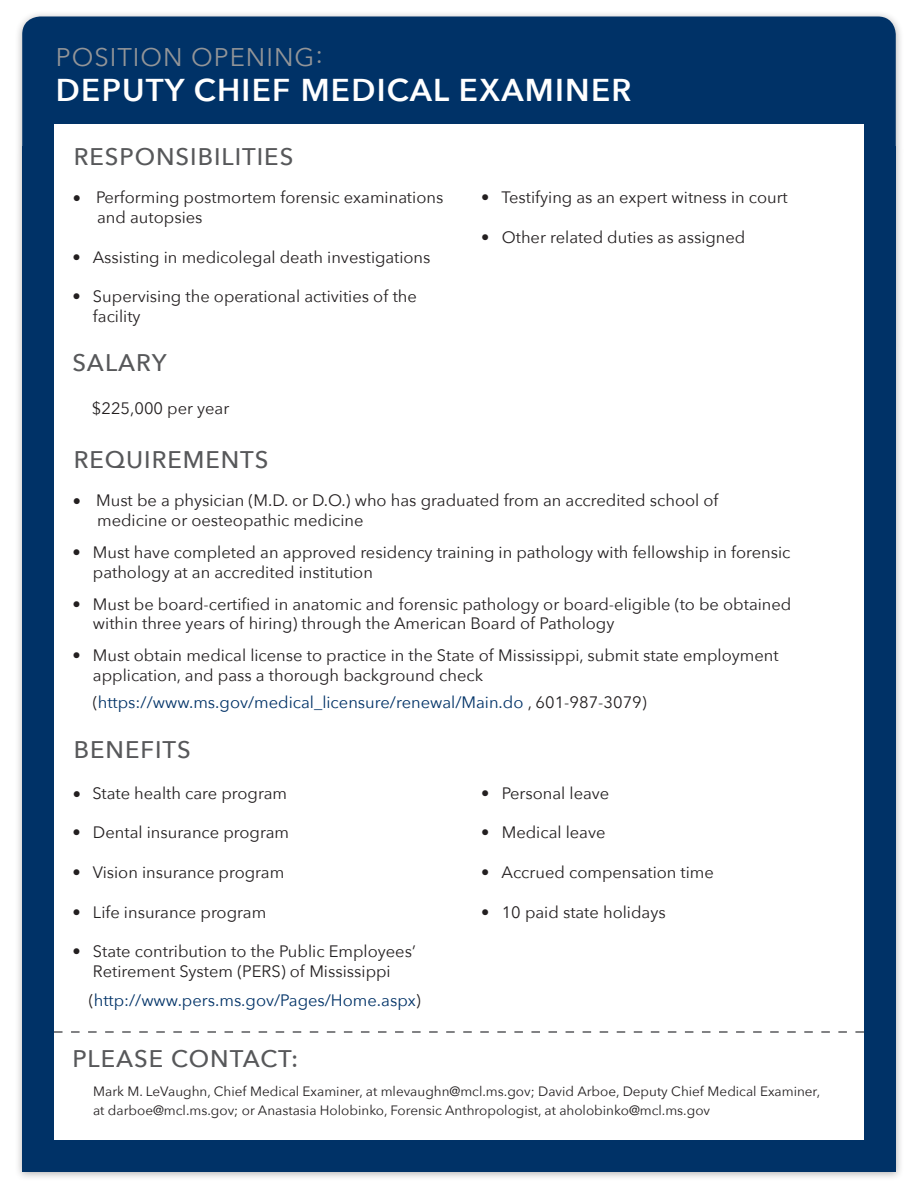
<style>
.page{position:relative;width:918px;height:1188px;background:#fff}
.page>*{position:absolute;margin:0;border:0;box-sizing:border-box;transform-origin:0 0}
.t1{font:600 31.5px "Avenir Next";letter-spacing:.04em;color:#fff}
.t2{font:25.5px "Avenir Next";letter-spacing:.04em;color:#939598}
.t3{font:500 24px "Avenir Next";letter-spacing:.04em;color:#57585a}
.t4{font:16.5px "Avenir Next";color:#231f20}
.t5{font:16.5px "Avenir Next";color:#003267}
.t6{font:13.5px/19.5px "Avenir Next";color:#231f20}
.s1{font-family:"Minion Pro";font-size:22.5px}
.s2{color:#231f20}
</style>
<div class="page">
<div style="left:14px;top:10px;width:890px;height:1171px;background:#231f20;opacity:.35"></div>
<div style="left:22px;top:16px;width:874px;height:347px;background:#003267;border-radius:18px"></div>
<div style="left:22px;top:146px;width:874px;height:1026px;background:#003267"></div>
<div style="left:54px;top:124px;width:810px;height:1016px;background:#fff"></div>
<svg style="left:54px;top:1031px;width:810px;height:2px"></svg>
<p class="t2" style="left:56px;top:36px;width:269px">POSITION OPENING:</p>
<p class="t1" style="left:56px;top:63px;width:577px">DEPUTY CHIEF MEDICAL EXAMINER</p>
<p class="t3" style="left:74px;top:136px;width:221px">RESPONSIBILITIES</p>
<p class="t4" style="left:72px;top:184px;width:372px"><span class="s1">•</span> Performing postmortem forensic examinations</p>
<p class="t4" style="left:97px;top:203px;width:107px">and autopsies</p>
<p class="t4" style="left:72px;top:243px;width:360px">• Assisting in medicolegal death investigations</p>
<p class="t4" style="left:72px;top:283px;width:346px">• Supervising the operational activities of the</p>
<p class="t4" style="left:93px;top:302px;width:49px">facility</p>
<p class="t3" style="left:72px;top:342px;width:96px">SALARY</p>
<p class="t4" style="left:92px;top:394px;width:139px">$225,000 per year</p>
<p class="t4" style="left:481px;top:184px;width:308px">• Testifying as an expert witness in court</p>
<p class="t4" style="left:481px;top:223px;width:266px">• Other related duties as assigned</p>
<p class="t3" style="left:74px;top:439px;width:196px">REQUIREMENTS</p>
<p class="t4" style="left:72px;top:487px;width:648px"><span class="s1">•</span> Must be a physician (M.D. or D.O.) who has graduated from an accredited school of</p>
<p class="t4" style="left:97px;top:506px;width:268px">medicine or oesteopathic medicine</p>
<p class="t4" style="left:72px;top:538px;width:720px">• Must have completed an approved residency training in pathology with fellowship in forensic</p>
<p class="t4" style="left:93px;top:558px;width:281px">pathology at an accredited institution</p>
<p class="t4" style="left:72px;top:590px;width:721px">• Must be board-certified in anatomic and forensic pathology or board-eligible (to be obtained</p>
<p class="t4" style="left:93px;top:610px;width:523px">within three years of hiring) through the American Board of Pathology</p>
<p class="t4" style="left:72px;top:641px;width:708px">• Must obtain medical license to practice in the State of Mississippi, submit state employment</p>
<p class="t4" style="left:93px;top:661px;width:392px">application, and pass a thorough background check</p>
<p class="t5" style="left:93px;top:689px;width:555px"><span class="s2">(</span>https://www.ms.gov/medical_licensure/renewal/Main.do <span class="s2">, 601-987-3079)</span></p>
<p class="t3" style="left:74px;top:729px;width:118px">BENEFITS</p>
<p class="t4" style="left:72px;top:779px;width:216px"><span class="s1">•</span> State health care program</p>
<p class="t4" style="left:72px;top:819px;width:218px">• Dental insurance program</p>
<p class="t4" style="left:72px;top:858px;width:214px">• Vision insurance program</p>
<p class="t4" style="left:72px;top:898px;width:195px">• Life insurance program</p>
<p class="t4" style="left:72px;top:938px;width:345px">• State contribution to the Public Employees’</p>
<p class="t4" style="left:93px;top:957px;width:299px">Retirement System (PERS) of Mississippi</p>
<p class="t5" style="left:89px;top:986px;width:333px"><span class="s2">(</span>http://www.pers.ms.gov/Pages/Home.aspx<span class="s2">)</span></p>
<p class="t4" style="left:481px;top:779px;width:130px">• Personal leave</p>
<p class="t4" style="left:481px;top:819px;width:126px">• Medical leave</p>
<p class="t4" style="left:481px;top:858px;width:234px">• Accrued compensation time</p>
<p class="t4" style="left:481px;top:898px;width:186px">• 10 paid state holidays</p>
<p class="t3" style="left:72px;top:1038px;width:227px">PLEASE CONTACT:</p>
<p class="t6" style="left:93px;top:1081px;width:729px">Mark M. LeVaughn, Chief Medical Examiner, at mlevaughn@mcl.ms.gov; David Arboe, Deputy Chief Medical Examiner, at darboe@mcl.ms.gov; or Anastasia Holobinko, Forensic Anthropologist, at aholobinko@mcl.ms.gov</p>
</div>
